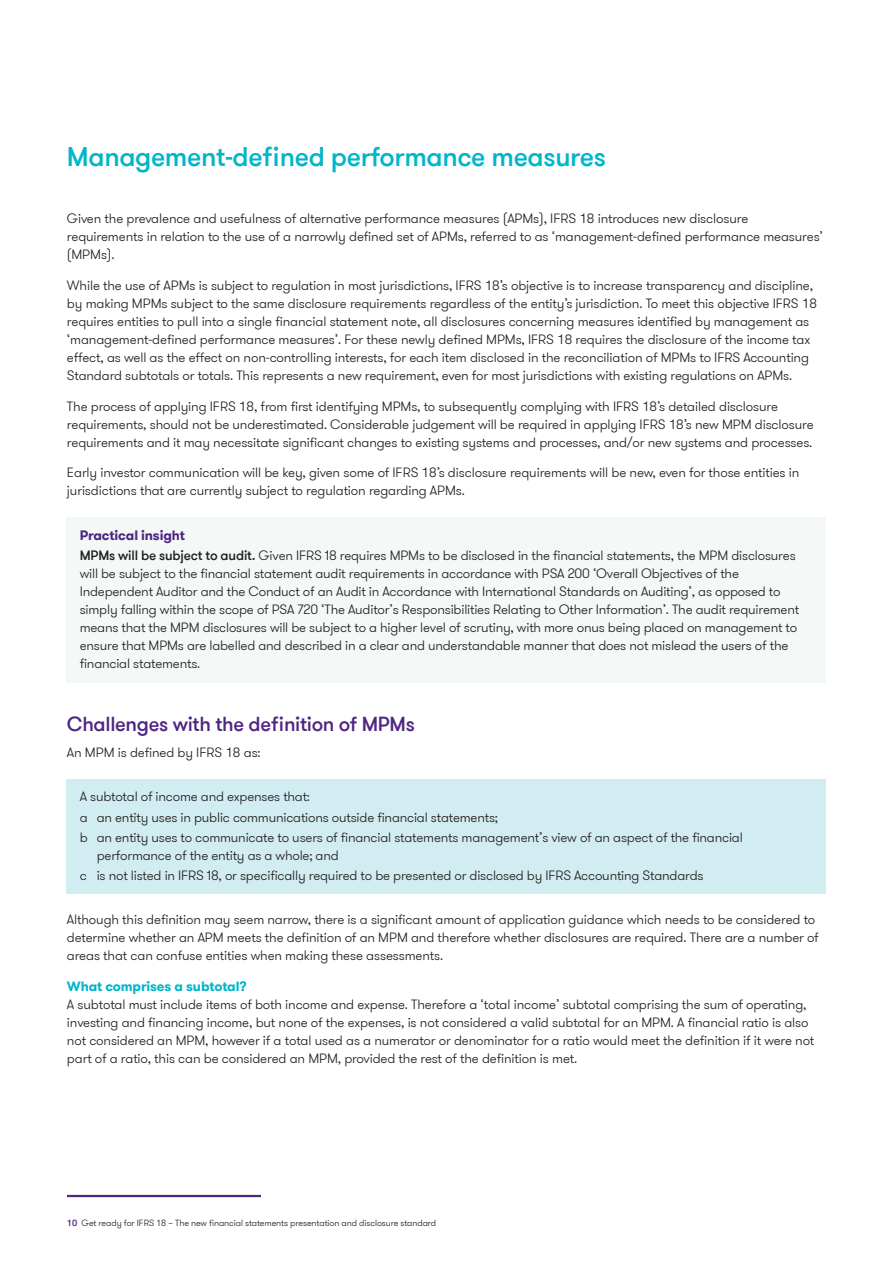
<style>
.page{position:relative;width:893px;height:1263px;background:#fff}
.page>*{position:absolute;margin:0;border:0;box-sizing:border-box;transform-origin:0 0}
._02_Heading_two{font:500 27px "GT Walsheim Pro";letter-spacing:-.015em;color:#00b6ca}
._03_Heading_three_Light{font:500 20.25px "GT Walsheim Pro";letter-spacing:-.015em;color:#4e2582}
._11_Body_text{font:300 13.5px/18px "GT Walsheim Pro";letter-spacing:-.01em;color:#231f20}
._04_Sub_heading_two{font:300 13.5px/18px "GT Walsheim Pro";letter-spacing:-.015em;color:#231f20}
._05_Subheading_one_Bold_9pt{font:300 13.5px/18px "GT Walsheim Pro";letter-spacing:-.01em;color:#231f20}
._05_Subheading_one_Bold_9pt-2{font:700 13.5px "GT Walsheim Pro";letter-spacing:-.01em;color:#00b6ca}
._04_Sub_heading_two-2{font:700 13.5px "GT Walsheim Pro";letter-spacing:-.01em;color:#4e2582}
._11_Body_text-2{font:300 9px "GT Walsheim Pro";letter-spacing:-.01em;color:#231f20}
.s1{font-weight:500}
.s2{font-weight:500;color:#4e2582}
</style>
<div class="page">
<hr style="left:67px;top:1195px;width:194px;height:2px;background:#4e2582">
<div style="left:67px;top:517px;width:759px;height:166px;background:#f4f8f7"></div>
<div style="left:67px;top:779px;width:759px;height:114px;background:#d2edf2"></div>
<p class="_02_Heading_two" style="left:67px;top:140px;width:541px">Management-defined performance measures</p>
<p class="_11_Body_text" style="left:67px;top:210px;width:758px">Given the prevalence and usefulness of alternative performance measures (APMs), IFRS 18 introduces new disclosure requirements in relation to the use of a narrowly defined set of APMs, referred to as ‘management-defined performance measures’ (MPMs).</p>
<p class="_11_Body_text" style="left:67px;top:277px;width:752px">While the use of APMs is subject to regulation in most jurisdictions, IFRS 18’s objective is to increase transparency and discipline, by making MPMs subject to the same disclosure requirements regardless of the entity’s jurisdiction. To meet this objective IFRS 18 requires entities to pull into a single financial statement note, all disclosures concerning measures identified by management as ‘management-defined performance measures’. For these newly defined MPMs, IFRS 18 requires the disclosure of the income tax effect, as well as the effect on non-controlling interests, for each item disclosed in the reconciliation of MPMs to IFRS Accounting Standard subtotals or totals. This represents a new requirement, even for most jurisdictions with existing regulations on APMs.</p>
<p class="_11_Body_text" style="left:67px;top:397px;width:748px">The process of applying IFRS 18, from first identifying MPMs, to subsequently complying with IFRS 18’s detailed disclosure requirements, should not be underestimated. Considerable judgement will be required in applying IFRS 18’s new MPM disclosure requirements and it may necessitate significant changes to existing systems and processes, and/or new systems and processes.</p>
<p class="_11_Body_text" style="left:67px;top:464px;width:734px">Early investor communication will be key, given some of IFRS 18’s disclosure requirements will be new, even for those entities in jurisdictions that are currently subject to regulation regarding APMs.</p>
<p class="_04_Sub_heading_two-2" style="left:80px;top:526px;width:107px">Practical insight</p>
<p class="_04_Sub_heading_two" style="left:80px;top:547px;width:721px"><span class="s1">MPMs will be subject to audit.</span> Given IFRS 18 requires MPMs to be disclosed in the financial statements, the MPM disclosures will be subject to the financial statement audit requirements in accordance with PSA 200 ‘Overall Objectives of the Independent Auditor and the Conduct of an Audit in Accordance with International Standards on Auditing’, as opposed to simply falling within the scope of PSA 720 ‘The Auditor’s Responsibilities Relating to Other Information’. The audit requirement means that the MPM disclosures will be subject to a higher level of scrutiny, with more onus being placed on management to ensure that MPMs are labelled and described in a clear and understandable manner that does not mislead the users of the financial statements.</p>
<p class="_03_Heading_three_Light" style="left:67px;top:711px;width:349px">Challenges with the definition of MPMs</p>
<p class="_11_Body_text" style="left:67px;top:744px;width:195px">An MPM is defined by IFRS 18 as:</p>
<p class="_04_Sub_heading_two" style="left:80px;top:788px;width:232px">A subtotal of income and expenses that:</p>
<p class="_04_Sub_heading_two" style="left:80px;top:808px;width:420px">a an entity uses in public communications outside financial statements;</p>
<p class="_04_Sub_heading_two" style="left:97px;top:828px;width:648px;text-indent:-17px">b an entity uses to communicate to users of financial statements management’s view of an aspect of the financial performance of the entity as a whole; and</p>
<p class="_04_Sub_heading_two" style="left:80px;top:866px;width:625px">c is not listed in IFRS 18, or specifically required to be presented or disclosed by IFRS Accounting Standards</p>
<p class="_11_Body_text" style="left:67px;top:911px;width:753px">Although this definition may seem narrow, there is a significant amount of application guidance which needs to be considered to determine whether an APM meets the definition of an MPM and therefore whether disclosures are required. There are a number of areas that can confuse entities when making these assessments.</p>
<p class="_05_Subheading_one_Bold_9pt-2" style="left:67px;top:977px;width:181px">What comprises a subtotal?</p>
<p class="_05_Subheading_one_Bold_9pt" style="left:67px;top:995px;width:749px">A subtotal must include items of both income and expense. Therefore a ‘total income’ subtotal comprising the sum of operating, investing and financing income, but none of the expenses, is not considered a valid subtotal for an MPM. A financial ratio is also not considered an MPM, however if a total used as a numerator or denominator for a ratio would meet the definition if it were not part of a ratio, this can be considered an MPM, provided the rest of the definition is met.</p>
<p class="_11_Body_text-2" style="left:67px;top:1217px;width:371px"><span class="s2">10</span> Get ready for IFRS 18 – The new financial statements presentation and disclosure standard</p>
</div>
